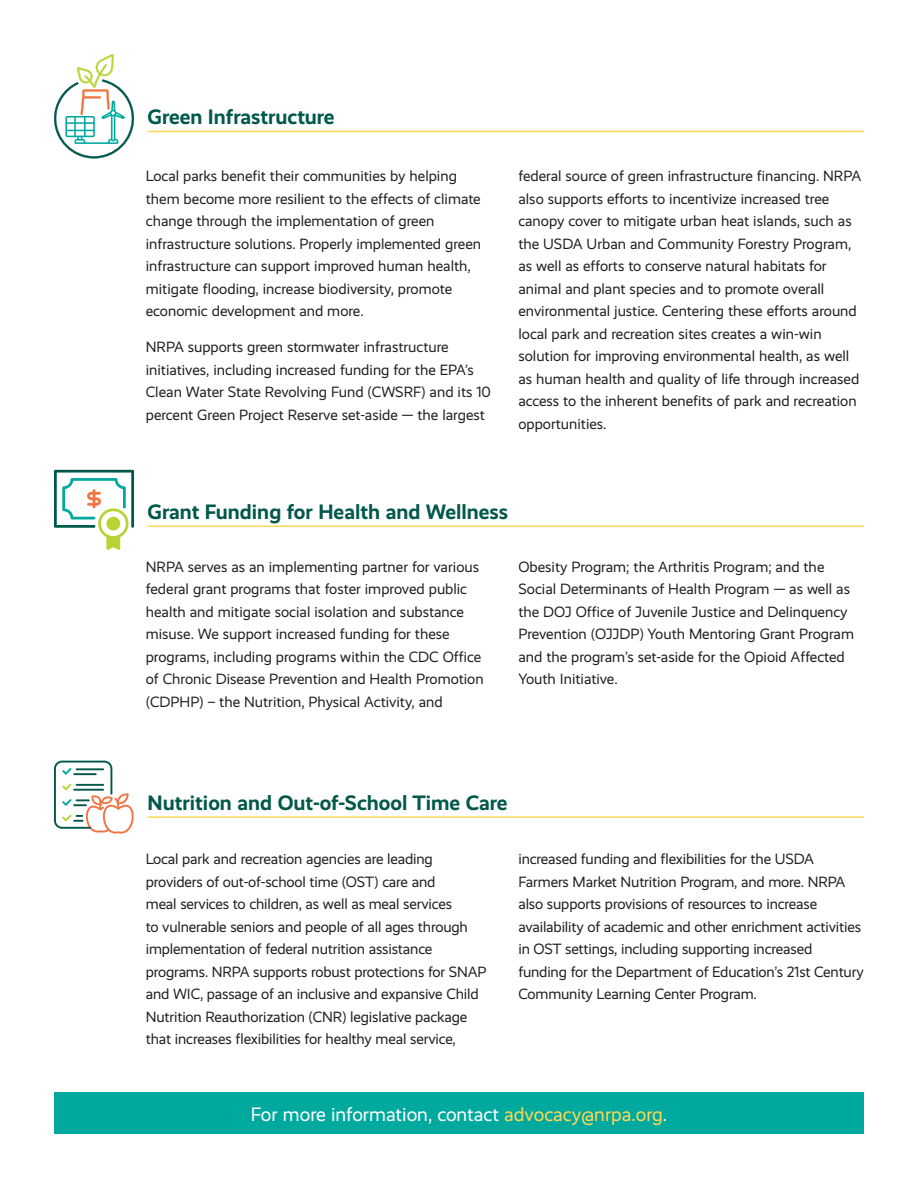
<style>
.page{position:relative;width:918px;height:1188px;background:#fff}
.page>*{position:absolute;margin:0;border:0;box-sizing:border-box;transform-origin:0 0}
.t1{font:700 21px "Realist";color:#02584b}
.t2{font:19.5px "Realist";color:#fff}
.t3{font:15px/22.5px "Realist";color:#231f20}
.s1{color:#fed756}
</style>
<div class="page">
<div style="left:54px;top:1093px;width:810px;height:41px;background:#00a99e"></div>
<hr style="left:148px;top:131px;width:716px;height:1px;background:#fed756">
<hr style="left:148px;top:526px;width:716px;height:1px;background:#fed756">
<hr style="left:148px;top:816px;width:716px;height:2px;background:#fed756">
<svg style="left:54px;top:54px;width:80px;height:104px"></svg>
<svg style="left:54px;top:470px;width:80px;height:80px"></svg>
<div style="left:106px;top:517px;width:14px;height:14px;background:#b7d433;border-radius:50%"></div>
<svg style="left:54px;top:761px;width:80px;height:73px"></svg>
<p class="t1" style="left:148px;top:105px;width:189px">Green Infrastructure</p>
<p class="t3" style="left:146px;top:165px;width:337px">Local parks benefit their communities by helping them become more resilient to the effects of climate change through the implementation of green infrastructure solutions. Properly implemented green infrastructure can support improved human health, mitigate flooding, increase biodiversity, promote economic development and more.</p>
<p class="t3" style="left:146px;top:336px;width:347px">NRPA supports green stormwater infrastructure initiatives, including increased funding for the EPA’s Clean Water State Revolving Fund (CWSRF) and its 10 percent Green Project Reserve set-aside — the largest</p>
<p class="t3" style="left:518px;top:165px;width:344px">federal source of green infrastructure financing. NRPA also supports efforts to incentivize increased tree canopy cover to mitigate urban heat islands, such as the USDA Urban and Community Forestry Program, as well as efforts to conserve natural habitats for animal and plant species and to promote overall environmental justice. Centering these efforts around local park and recreation sites creates a win-win solution for improving environmental health, as well as human health and quality of life through increased access to the inherent benefits of park and recreation opportunities.</p>
<p class="t1" style="left:148px;top:499px;width:362px">Grant Funding for Health and Wellness</p>
<p class="t3" style="left:146px;top:555px;width:339px">NRPA serves as an implementing partner for various federal grant programs that foster improved public health and mitigate social isolation and substance misuse. We support increased funding for these programs, including programs within the CDC Office of Chronic Disease Prevention and Health Promotion (CDPHP) – the Nutrition, Physical Activity, and</p>
<p class="t3" style="left:518px;top:555px;width:337px">Obesity Program; the Arthritis Program; and the Social Determinants of Health Program — as well as the DOJ Office of Juvenile Justice and Delinquency Prevention (OJJDP) Youth Mentoring Grant Program and the program’s set-aside for the Opioid Affected Youth Initiative.</p>
<p class="t1" style="left:148px;top:790px;width:361px">Nutrition and Out-of-School Time Care</p>
<p class="t3" style="left:146px;top:848px;width:342px">Local park and recreation agencies are leading providers of out-of-school time (OST) care and<br>meal services to children, as well as meal services<br>to vulnerable seniors and people of all ages through implementation of federal nutrition assistance programs. NRPA supports robust protections for SNAP and WIC, passage of an inclusive and expansive Child Nutrition Reauthorization (CNR) legislative package that increases flexibilities for healthy meal service,</p>
<p class="t3" style="left:518px;top:848px;width:347px">increased funding and flexibilities for the USDA Farmers Market Nutrition Program, and more. NRPA also supports provisions of resources to increase availability of academic and other enrichment activities in OST settings, including supporting increased funding for the Department of Education’s 21st Century Community Learning Center Program.</p>
<p class="t2" style="left:251px;top:1103px;width:418px">For more information, contact <span class="s1">advocacy@nrpa.org</span>.</p>
</div>
